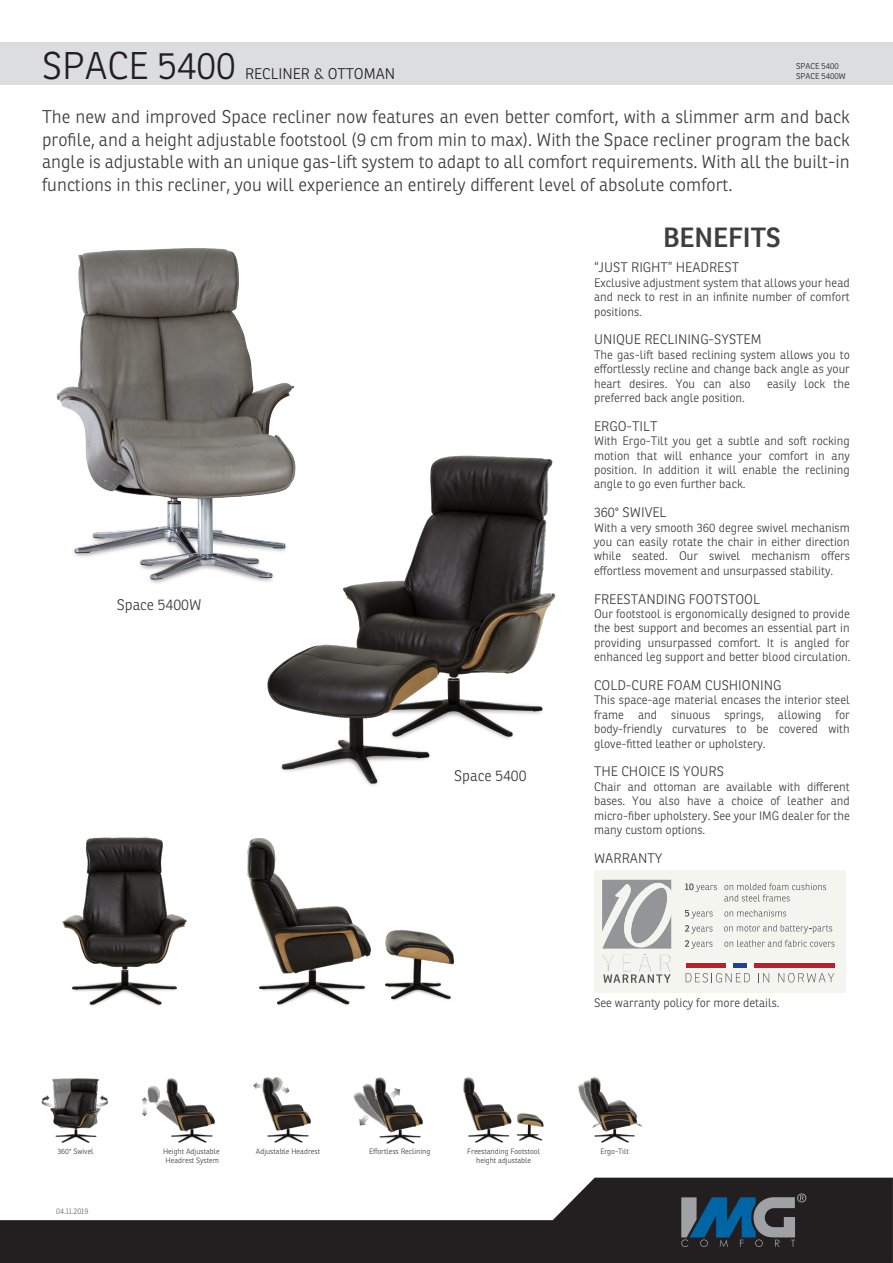
<style>
.page{position:relative;width:893px;height:1263px;background:#fff}
.page>*{position:absolute;margin:0;border:0;box-sizing:border-box;transform-origin:0 0}
.t1{font:300 37.5px "Ronnia";color:#231f20}
.t2{font:600 27px "Ronnia";color:#3e3e3f}
.t3{font:300 18px/22.5px "Ronnia";color:#3e3e3f;text-align:justify}
.t4{font:300 15px "Ronnia";color:#3e3e3f}
.t5{font:300 15px "Ronnia";color:#231f20}
.t6{font:300 13.5px "Ronnia";color:#3e3e3f}
.t7{font:300 12px/14.4px "Ronnia";color:#3e3e3f;text-align:justify}
.t8{font:300 8.25px/9.9px "Ronnia";color:#231f20}
.t9{font:300 7.95px "Ronnia";color:#646467;scale:.95 1}
.t10{font:300 7.5px/9.4px "Ronnia";color:#3e3e3f;text-align:center}
</style>
<div class="page">
<img style="left:267px;top:455px;width:289px;height:331px">
<img style="left:62px;top:837px;width:125px;height:169px">
<img style="left:247px;top:838px;width:208px;height:168px">
<div style="left:0;top:42px;width:893px;height:43px;background:#dcdddf"></div>
<img style="left:56px;top:248px;width:255px;height:346px">
<img style="left:42px;top:1078px;width:66px;height:65px">
<img style="left:254px;top:1077px;width:57px;height:66px">
<img style="left:141px;top:1078px;width:74px;height:65px">
<img style="left:353px;top:1077px;width:70px;height:67px">
<img style="left:463px;top:1077px;width:81px;height:66px">
<img style="left:578px;top:1077px;width:65px;height:66px">
<div style="left:594px;top:870px;width:252px;height:122px;background:#f5f5f0"></div>
<svg style="left:602px;top:880px;width:69px;height:103px"></svg>
<svg style="left:685px;top:883px;width:32px;height:9px"></svg>
<svg style="left:724px;top:883px;width:102px;height:18px"></svg>
<svg style="left:685px;top:910px;width:28px;height:8px"></svg>
<svg style="left:724px;top:910px;width:62px;height:6px"></svg>
<svg style="left:685px;top:925px;width:27px;height:9px"></svg>
<svg style="left:685px;top:940px;width:27px;height:9px"></svg>
<svg style="left:724px;top:940px;width:110px;height:7px"></svg>
<hr style="left:686px;top:963px;width:149px;height:4px;background:#be1d2c">
<hr style="left:726px;top:963px;width:28px;height:4px;background:#fff">
<hr style="left:733px;top:963px;width:14px;height:4px;background:#223f99">
<svg style="left:686px;top:973px;width:64px;height:9px"></svg>
<svg style="left:758px;top:973px;width:11px;height:9px"></svg>
<svg style="left:778px;top:973px;width:56px;height:9px"></svg>
<svg style="left:724px;top:924px;width:108px;height:9px"></svg>
<svg style="left:0;top:1177px;width:893px;height:86px;fill:#231f20"></svg>
<svg style="left:681px;top:1193px;width:125px;height:54px;background:#3a5163"></svg>
<h1 class="t1" style="left:42px;top:42px;width:195px">SPACE 5400</h1>
<p class="t5" style="left:245px;top:64px;width:152px">RECLINER &amp; OTTOMAN</p>
<p class="t8" style="left:796px;top:61px;width:51px">SPACE 5400<br>SPACE 5400W</p>
<p class="t3" style="left:42px;top:105px;width:809px">The new and improved Space recliner now features an even better comfort, with a slimmer arm and back profile, and a height adjustable footstool (9 cm from min to max). With the Space recliner program the back angle is adjustable with an unique gas-lift system to adapt to all comfort requirements. With all the built-in functions in this recliner, you will experience an entirely different level of absolute comfort.</p>
<h2 class="t2" style="left:663px;top:220px;width:119px">BENEFITS</h2>
<p class="t6" style="left:594px;top:259px;width:147px">“JUST RIGHT” HEADREST</p>
<p class="t7" style="left:594px;top:275px;width:257px">Exclusive adjustment system that allows your head and neck to rest in an infinite number of comfort positions.</p>
<p class="t6" style="left:594px;top:331px;width:169px">UNIQUE RECLINING-SYSTEM</p>
<p class="t7" style="left:594px;top:347px;width:257px">The gas-lift based reclining system allows you to effortlessly recline and change back angle as your heart desires. You can also</p>
<p class="t7" style="left:767px;top:376px;width:84px">easily lock the</p>
<p class="t4" style="left:117px;top:595px;width:86px">Space 5400W</p>
<p class="t4" style="left:454px;top:767px;width:74px">Space 5400</p>
<p class="t7" style="left:594px;top:390px;width:152px">preferred back angle position.</p>
<p class="t6" style="left:594px;top:418px;width:65px">ERGO-TILT</p>
<p class="t7" style="left:594px;top:434px;width:257px">With Ergo-Tilt you get a subtle and soft rocking motion that will enhance your comfort in any position. In addition it will enable the reclining angle to go even further back.</p>
<p class="t6" style="left:594px;top:504px;width:74px">360° SWIVEL</p>
<p class="t7" style="left:594px;top:520px;width:257px">With a very smooth 360 degree swivel mechanism you can easily rotate the chair in either direction while seated. Our swivel mechanism offers effortless movement and unsurpassed stability.</p>
<p class="t6" style="left:594px;top:590px;width:167px">FREESTANDING FOOTSTOOL</p>
<p class="t7" style="left:594px;top:606px;width:258px">Our footstool is ergonomically designed to provide the best support and becomes an essential part in providing unsurpassed comfort. It is angled for enhanced leg support and better blood circulation.</p>
<p class="t6" style="left:594px;top:677px;width:189px">COLD-CURE FOAM CUSHIONING</p>
<p class="t7" style="left:594px;top:693px;width:257px">This space-age material encases the interior steel frame and sinuous springs, allowing for body-friendly curvatures to be covered with glove-fitted leather or upholstery.</p>
<p class="t6" style="left:594px;top:763px;width:132px">THE CHOICE IS YOURS</p>
<p class="t7" style="left:594px;top:779px;width:257px">Chair and ottoman are available with different bases. You also have a choice of leather and micro-fiber upholstery. See your IMG dealer for the many custom options.</p>
<p class="t6" style="left:594px;top:850px;width:70px">WARRANTY</p>
<p class="t7" style="left:594px;top:996px;width:187px">See warranty policy for more details.</p>
<p class="t10" style="left:58px;top:1146px;width:38px">360° Swivel</p>
<p class="t10" style="left:163px;top:1146px;width:58px">Height Adjustable</p>
<p class="t10" style="left:256px;top:1146px;width:66px">Adjustable Headrest</p>
<p class="t10" style="left:166px;top:1155px;width:55px">Headrest System</p>
<p class="t9" style="left:56px;top:1206px;width:35px">04.11.2019</p>
<p class="t10" style="left:369px;top:1146px;width:63px">Effortless Reclining</p>
<p class="t10" style="left:467px;top:1146px;width:74px">Freestanding Footstool height adjustable</p>
<p class="t10" style="left:600px;top:1146px;width:30px">Ergo-Tilt</p>
</div>
